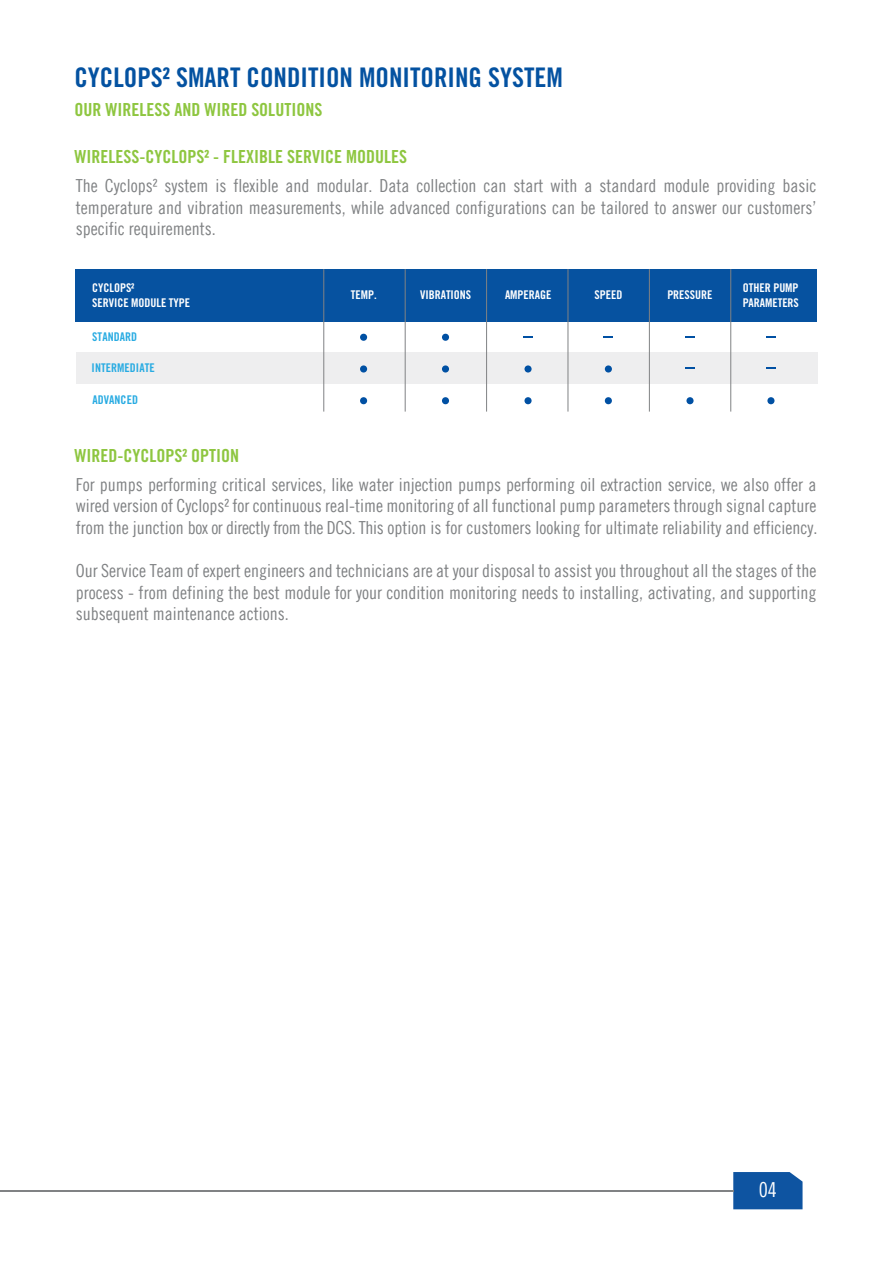
<style>
.page{position:relative;width:893px;height:1263px;background:#fff}
.page>*{position:absolute;margin:0;border:0;box-sizing:border-box;transform-origin:0 0}
.t1{font:27px "Trade Gothic Bold Cond Twenty";color:#0452a1}
.t2{font:20.7px "Trade Gothic Cond Eighteen";color:#fff}
.t3{font:18px/21.6px "Trade Gothic Cond Eighteen";color:#808284;text-align:justify}
.t4{font:18px "Trade Gothic Bold Cond Twenty";color:#8ec640}
.t5{font:12px/14.4px "Trade Gothic Bold Cond Twenty";letter-spacing:-.005em;color:#fff}
.t6{font:12px "Trade Gothic Bold Cond Twenty";letter-spacing:.005em;color:#28abe2}
</style>
<div class="page">
<div style="left:75px;top:269px;width:741px;height:53px;background:#0652a0"></div>
<div style="left:77px;top:352px;width:741px;height:32px;background:#eeeeef"></div>
<hr style="left:730px;top:269px;width:1px;height:143px;background:#808284">
<hr style="left:323px;top:269px;width:1px;height:143px;background:#808284">
<hr style="left:405px;top:269px;width:1px;height:143px;background:#808284">
<hr style="left:486px;top:269px;width:1px;height:143px;background:#808284">
<hr style="left:568px;top:269px;width:1px;height:143px;background:#808284">
<hr style="left:649px;top:269px;width:1px;height:143px;background:#808284">
<svg style="left:360px;top:334px;width:7px;height:7px"></svg>
<svg style="left:360px;top:365px;width:7px;height:7px"></svg>
<svg style="left:360px;top:397px;width:7px;height:7px"></svg>
<svg style="left:442px;top:334px;width:7px;height:7px"></svg>
<svg style="left:442px;top:365px;width:7px;height:7px"></svg>
<svg style="left:442px;top:397px;width:7px;height:7px"></svg>
<svg style="left:523px;top:336px;width:10px;height:2px"></svg>
<svg style="left:524px;top:365px;width:8px;height:7px"></svg>
<svg style="left:524px;top:397px;width:8px;height:7px"></svg>
<svg style="left:603px;top:336px;width:10px;height:2px"></svg>
<svg style="left:605px;top:365px;width:7px;height:7px"></svg>
<svg style="left:605px;top:397px;width:7px;height:7px"></svg>
<svg style="left:685px;top:336px;width:10px;height:2px"></svg>
<svg style="left:685px;top:367px;width:10px;height:2px"></svg>
<svg style="left:686px;top:397px;width:8px;height:7px"></svg>
<svg style="left:766px;top:336px;width:10px;height:2px"></svg>
<svg style="left:766px;top:367px;width:10px;height:2px"></svg>
<svg style="left:767px;top:397px;width:7px;height:7px"></svg>
<div style="left:733px;top:1172px;width:69px;height:37px;background:#0e54a1"></div>
<hr style="left:0;top:1190px;width:733px;height:1px;background:#808284">
<h1 class="t1" style="left:74px;top:61px;width:490px">CYCLOPS² SMART CONDITION MONITORING SYSTEM</h1>
<p class="t4" style="left:74px;top:99px;width:249px">OUR WIRELESS AND WIRED SOLUTIONS</p>
<p class="t4" style="left:74px;top:145px;width:334px">WIRELESS-CYCLOPS² - FLEXIBLE SERVICE MODULES</p>
<p class="t3" style="left:76px;top:174px;width:742px">The Cyclops² system is flexible and modular. Data collection can start with a standard module providing basic temperature and vibration measurements, while advanced configurations can be tailored to answer our customers’ specific requirements.</p>
<p class="t5" style="left:92px;top:281px;width:99px">CYCLOPS²<br>SERVICE MODULE TYPE</p>
<p class="t6" style="left:92px;top:329px;width:46px">STANDARD</p>
<p class="t6" style="left:92px;top:360px;width:65px">INTERMEDIATE</p>
<p class="t6" style="left:92px;top:393px;width:47px">ADVANCED</p>
<p class="t5" style="left:351px;top:288px;width:27px">TEMP.</p>
<p class="t5" style="left:420px;top:288px;width:52px">VIBRATIONS</p>
<p class="t5" style="left:505px;top:288px;width:48px">AMPERAGE</p>
<p class="t5" style="left:595px;top:288px;width:29px">SPEED</p>
<p class="t5" style="left:667px;top:288px;width:47px">PRESSURE</p>
<p class="t5" style="left:743px;top:281px;width:58px">OTHER PUMP<br>PARAMETERS</p>
<p class="t4" style="left:74px;top:444px;width:166px">WIRED-CYCLOPS² OPTION</p>
<p class="t3" style="left:76px;top:473px;width:743px">For pumps performing critical services, like water injection pumps performing oil extraction service, we also offer a wired version of Cyclops² for continuous real-time monitoring of all functional pump parameters through signal capture from the junction box or directly from the DCS. This option is for customers looking for ultimate reliability and efficiency.</p>
<p class="t3" style="left:76px;top:560px;width:742px">Our Service Team of expert engineers and technicians are at your disposal to assist you throughout all the stages of the process - from defining the best module for your condition monitoring needs to installing, activating, and supporting subsequent maintenance actions.</p>
<p class="t2" style="left:759px;top:1177px;width:20px">04</p>
</div>
